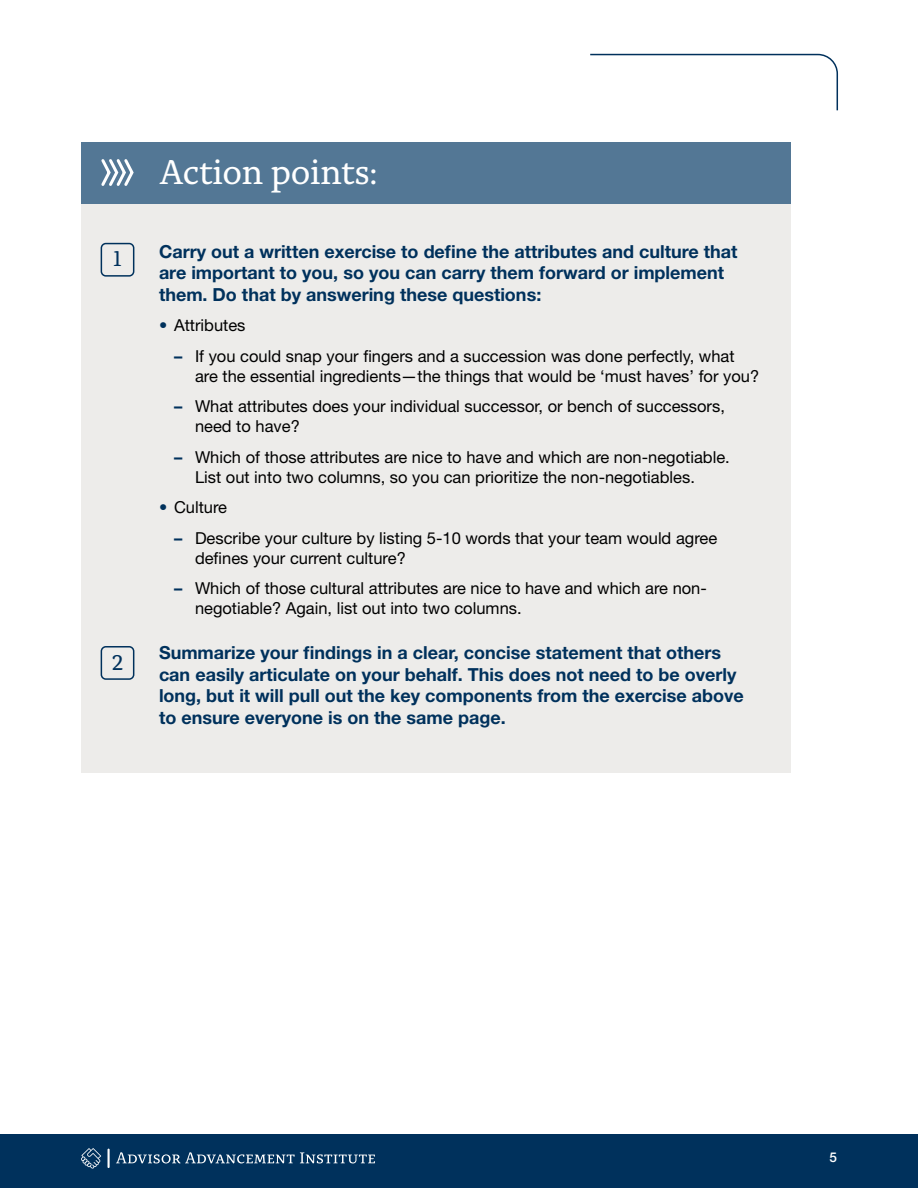
<style>
.page{position:relative;width:918px;height:1188px;background:#fff}
.page>*{position:absolute;margin:0;border:0;box-sizing:border-box;transform-origin:0 0}
.t1{font:36px "Alda Pro";letter-spacing:-.02em;color:#fff}
.t2{font:22.5px "Alda Pro";color:#00315c}
.List_Paragraph{font:700 18px/21.6px "Helvetica Neue LT Std";color:#00315c}
.List_Paragraph-2{font:16.5px/19.8px "Helvetica Neue LT Std";color:#000}
.t3{font:500 13.5px "Helvetica Neue LT Std";color:#fff}
.s1{color:#00315c}
.s2{font-weight:700;color:#00315c}
</style>
<div class="page">
<div style="left:0;top:1134px;width:918px;height:54px;background:#00315c"></div>
<svg style="left:116px;top:1152px;width:259px;height:11px"></svg>
<svg style="left:108px;top:1149px;width:2px;height:19px"></svg>
<svg style="left:81px;top:1148px;width:20px;height:21px"></svg>
<svg style="left:590px;top:53px;width:248px;height:58px"></svg>
<div style="left:81px;top:143px;width:710px;height:630px;background:#edecea"></div>
<div style="left:81px;top:143px;width:710px;height:61px;background:#537795"></div>
<svg style="left:101px;top:159px;width:33px;height:27px"></svg>
<div style="left:101px;top:243px;width:33px;height:34px;border:2px solid #00315c;border-radius:4px"></div>
<div style="left:101px;top:646px;width:33px;height:34px;border:2px solid #00315c;border-radius:4px"></div>
<p class="t2" style="left:113px;top:242px;width:10px">1</p>
<p class="t2" style="left:112px;top:645px;width:13px">2</p>
<p class="t1" style="left:159px;top:145px;width:220px">Action points:</p>
<p class="List_Paragraph" style="left:159px;top:240px;width:580px">Carry out a written exercise to define the attributes and culture that are important to you, so you can carry them forward or implement them. Do that by answering these questions:</p>
<p class="List_Paragraph-2" style="left:159px;top:315px;width:88px"><span class="s1">•</span> Attributes</p>
<p class="List_Paragraph-2" style="left:195px;top:346px;width:566px;text-indent:-21px"><span class="s2">–</span> If you could snap your fingers and a succession was done perfectly, what are the essential ingredients—the things that would be ‘must haves’ for you?</p>
<p class="List_Paragraph-2" style="left:195px;top:396px;width:531px;text-indent:-21px"><span class="s2">–</span> What attributes does your individual successor, or bench of successors, need to have?</p>
<p class="List_Paragraph-2" style="left:195px;top:447px;width:536px;text-indent:-21px"><span class="s2">–</span> Which of those attributes are nice to have and which are non-negotiable.<br>List out into two columns, so you can prioritize the non-negotiables.</p>
<p class="List_Paragraph-2" style="left:159px;top:497px;width:70px"><span class="s1">•</span> Culture</p>
<p class="List_Paragraph-2" style="left:195px;top:528px;width:524px;text-indent:-21px"><span class="s2">–</span> Describe your culture by listing 5-10 words that your team would agree defines your current culture?</p>
<p class="List_Paragraph-2" style="left:195px;top:578px;width:513px;text-indent:-21px"><span class="s2">–</span> Which of those cultural attributes are nice to have and which are non&shy;negotiable? Again, list out into two columns.</p>
<p class="List_Paragraph" style="left:159px;top:642px;width:586px">Summarize your findings in a clear, concise statement that others can easily articulate on your behalf. This does not need to be overly long, but it will pull out the key components from the exercise above to ensure everyone is on the same page.</p>
<p class="t3" style="left:829px;top:1149px;width:9px">5</p>
</div>
